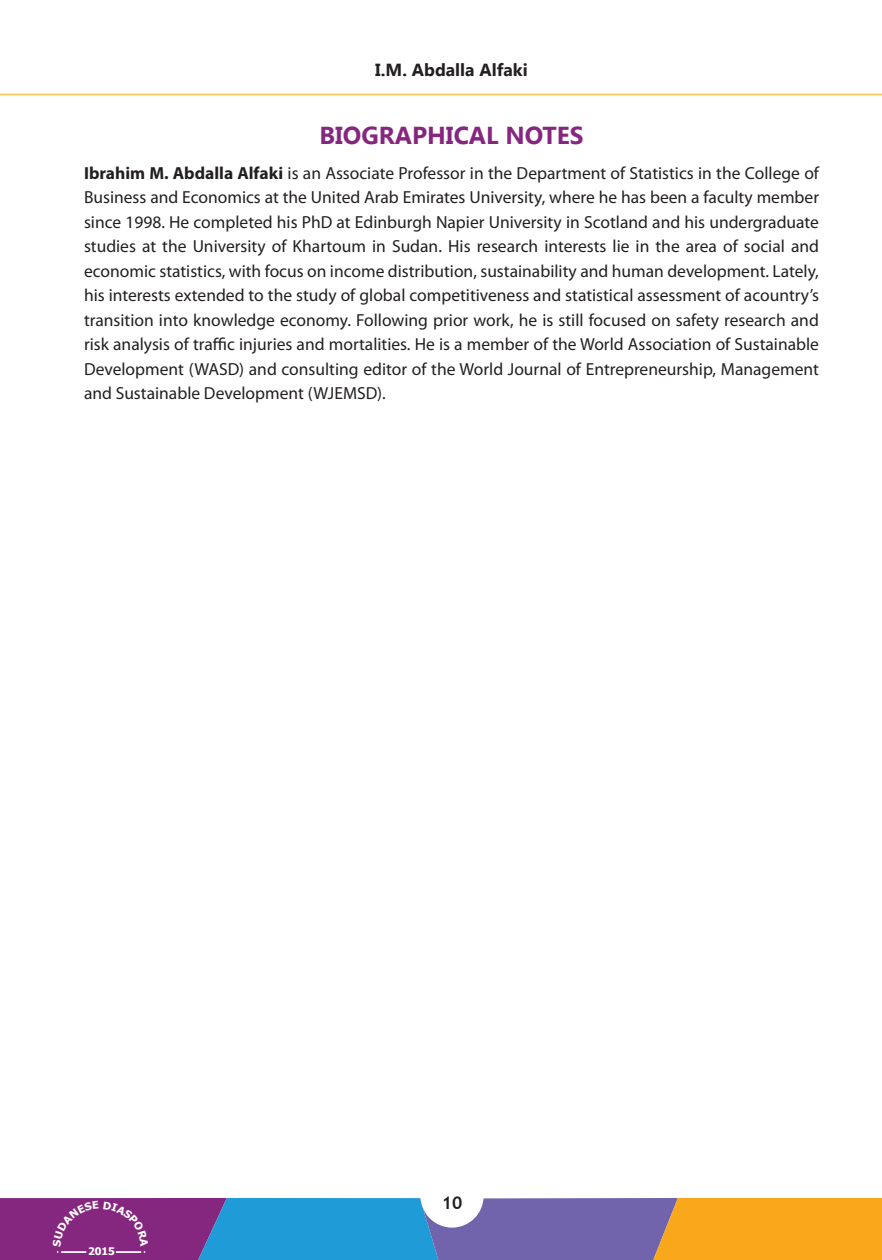
<style>
.page{position:relative;width:882px;height:1260px;background:#fff}
.page>*{position:absolute;margin:0;border:0;box-sizing:border-box;transform-origin:0 0}
.Bibliography_Title{font:700 24.5px "Segoe UI";color:#85277f}
.Bibliography_Text{font:17.5px/24.5px "Myriad Pro";color:#231f20;text-align:justify}
.t1{font:700 17.5px "Segoe UI";color:#231f20}
.t2{font:700 17.5px "Trebuchet MS";color:#231f20}
.t3{font:700 10.5px "Tahoma";color:#fff}
.s1{font-weight:700}
</style>
<div class="page">
<hr style="left:0;top:94px;width:882px;height:1px;background:#ffb12f">
<svg style="left:0;top:1198px;width:882px;height:62px"></svg>
<p class="t1" style="left:375px;top:57px;width:154px">I.M. Abdalla Alfaki</p>
<p class="Bibliography_Title" style="left:319px;top:118px;width:266px">BIOGRAPHICAL NOTES</p>
<p class="Bibliography_Text" style="left:84px;top:160px;width:737px"><span class="s1">Ibrahim M. Abdalla Alfaki</span> is an Associate Professor in the Department of Statistics in the College of Business and Economics at the United Arab Emirates University, where he has been a faculty member since 1998. He completed his PhD at Edinburgh Napier University in Scotland and his undergraduate studies at the University of Khartoum in Sudan. His research interests lie in the area of social and economic statistics, with focus on income distribution, sustainability and human development. Lately, his interests extended to the study of global competitiveness and statistical assessment of acountry’s transition into knowledge economy. Following prior work, he is still focused on safety research and risk analysis of traffic injuries and mortalities. He is a member of the World Association of Sustainable Development (WASD) and consulting editor of the World Journal of Entrepreneurship, Management and Sustainable Development (WJEMSD).</p>
<p class="t3" style="left:88px;top:1244px;width:29px">2015</p>
<p class="t2" style="left:442px;top:1192px;width:22px">10</p>
</div>
